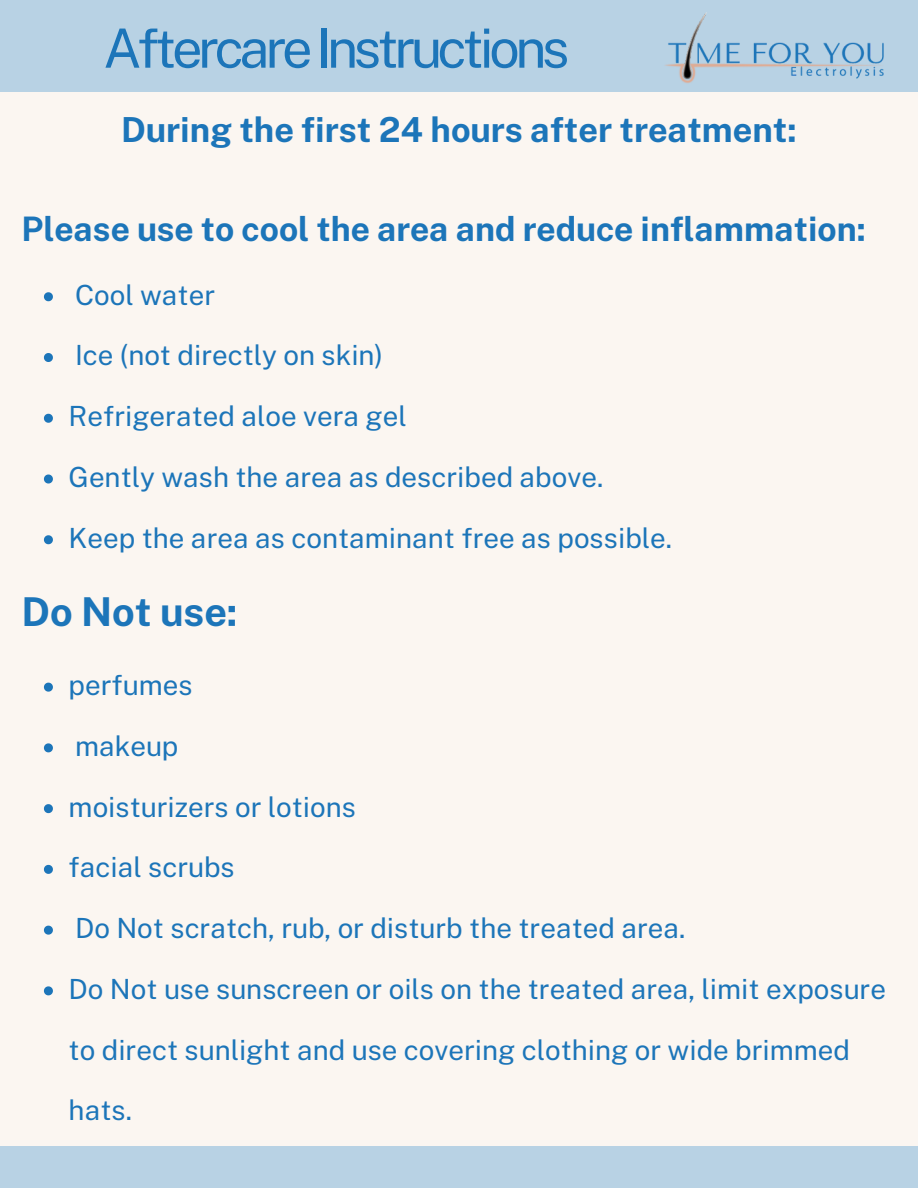
<style>
.page{position:relative;width:918px;height:1188px;background:#fbf6f1}
.page>*{position:absolute;margin:0;border:0;box-sizing:border-box;transform-origin:0 0}
.t1{font:54.15px "Public Sans";letter-spacing:-.08em;color:#1c75b9}
.t2{font:700 39.75px "Public Sans";color:#1c75b9}
.t3{font:700 34.5px "Public Sans";color:#1c75b9}
.t4{font:700 33.75px "Public Sans";color:#1c75b9}
.t5{font:27.75px/60.8px "Public Sans";color:#1c75b9}
</style>
<div class="page">
<div style="left:0;top:0;width:918px;height:92px;background:#b8d2e4"></div>
<div style="left:0;top:1147px;width:918px;height:41px;background:#b8d2e4"></div>
<img style="left:665px;top:12px;width:219px;height:71px">
<svg style="left:44px;top:292px;width:9px;height:9px"></svg>
<svg style="left:44px;top:353px;width:9px;height:9px"></svg>
<svg style="left:44px;top:414px;width:9px;height:9px"></svg>
<svg style="left:44px;top:475px;width:9px;height:9px"></svg>
<svg style="left:44px;top:535px;width:9px;height:9px"></svg>
<svg style="left:44px;top:683px;width:9px;height:9px"></svg>
<svg style="left:44px;top:743px;width:9px;height:9px"></svg>
<svg style="left:44px;top:804px;width:9px;height:9px"></svg>
<svg style="left:44px;top:865px;width:9px;height:9px"></svg>
<svg style="left:44px;top:926px;width:9px;height:9px"></svg>
<svg style="left:44px;top:986px;width:9px;height:9px"></svg>
<p class="t1" style="left:103px;top:16px;width:468px">AftercareInstructions</p>
<p class="t3" style="left:121px;top:110px;width:677px">During the first 24 hours after treatment:</p>
<p class="t4" style="left:21px;top:208px;width:846px">Please use to cool the area and reduce inflammation:</p>
<p class="t5" style="left:75px;top:264px;width:142px">Cool water</p>
<p class="t5" style="left:75px;top:325px;width:310px">Ice (not directly on skin)</p>
<p class="t5" style="left:69px;top:386px;width:339px">Refrigerated aloe vera gel</p>
<p class="t5" style="left:69px;top:446px;width:536px">Gently wash the area as described above.</p>
<p class="t5" style="left:69px;top:507px;width:605px">Keep the area as contaminant free as possible.</p>
<p class="t2" style="left:21px;top:589px;width:218px">Do Not use:</p>
<p class="t5" style="left:69px;top:655px;width:125px">perfumes</p>
<p class="t5" style="left:75px;top:715px;width:105px">makeup</p>
<p class="t5" style="left:69px;top:776px;width:289px">moisturizers or lotions</p>
<p class="t5" style="left:69px;top:837px;width:168px">facial scrubs</p>
<p class="t5" style="left:75px;top:898px;width:612px">Do Not scratch, rub, or disturb the treated area.</p>
<p class="t5" style="left:69px;top:958px;width:819px">Do Not use sunscreen or oils on the treated area, limit exposure to direct sunlight and use covering clothing or wide brimmed hats.</p>
</div>
